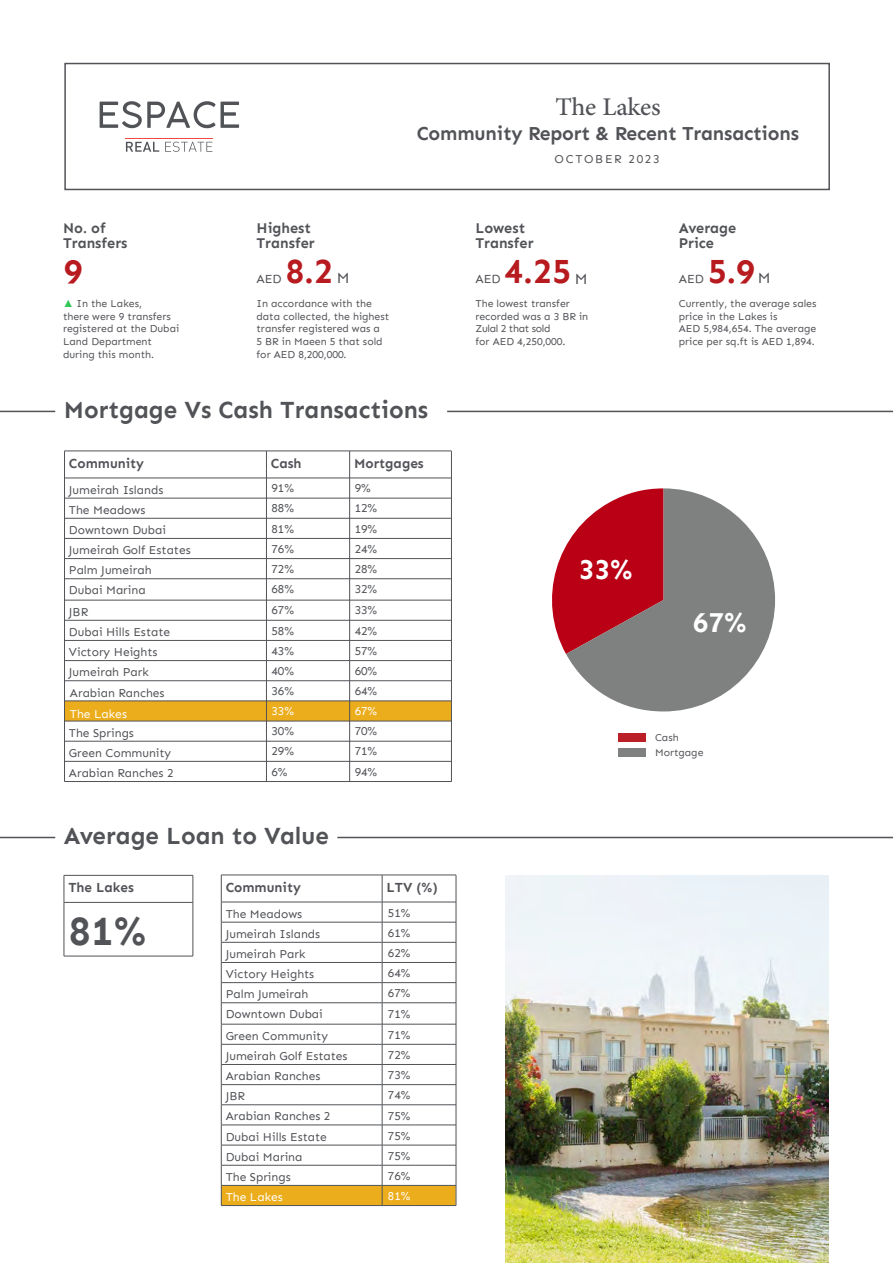
<style>
.page{position:relative;width:893px;height:1263px;background:#fff}
.page>*{position:absolute;margin:0;border:0;box-sizing:border-box;transform-origin:0 0}
.t1{font:700 40.5px "Sen";color:#515357}
.t2{font:35.7px "Adobe Arabic";letter-spacing:-.01em;color:#515357}
.t3{font:700 34.35px "Sen";color:#b71a1f}
.t4{font:700 28.05px "Sen";color:#fff}
.t5{font:700 24px "Sen";color:#515357}
.t6{font:700 19.2px "Sen";letter-spacing:-.01em;color:#515357}
.t7{font:700 14.55px/15.6px "Sen";color:#515357}
.t8{font:700 13.5px "Sen";color:#515357}
.t9{font:12.3px "Sen";color:#515357}
.t10{font:12px/20.1px "Sen";color:#515357}
.t11{font:12px "Sen";color:#fff}
.t12{font:12px "Sen";letter-spacing:.14em;color:#515357}
.t13{font:10.5px/12.6px "Sen";color:#515357}
.s1{font-weight:400;font-size:15.6px;color:#515357}
.s2{font-family:"Arial";font-weight:900;color:#34c659}
</style>
<div class="page">
<div style="left:65px;top:702px;width:386px;height:19px;background:#ecad1d"></div>
<hr style="left:64px;top:451px;width:387px;height:1px;background:#515357">
<hr style="left:64px;top:451px;width:1px;height:330px;background:#515357">
<hr style="left:266px;top:451px;width:1px;height:330px;background:#515357">
<hr style="left:349px;top:451px;width:1px;height:330px;background:#515357">
<hr style="left:451px;top:451px;width:1px;height:330px;background:#515357">
<hr style="left:64px;top:478px;width:388px;height:1px;background:#515357">
<hr style="left:64px;top:761px;width:388px;height:1px;background:#515357">
<hr style="left:64px;top:781px;width:388px;height:1px;background:#515357">
<hr style="left:64px;top:498px;width:388px;height:1px;background:#515357">
<hr style="left:64px;top:518px;width:388px;height:1px;background:#515357">
<hr style="left:64px;top:538px;width:388px;height:1px;background:#515357">
<hr style="left:64px;top:558px;width:388px;height:1px;background:#515357">
<hr style="left:64px;top:578px;width:388px;height:1px;background:#515357">
<hr style="left:64px;top:600px;width:388px;height:1px;background:#515357">
<hr style="left:64px;top:620px;width:388px;height:1px;background:#515357">
<hr style="left:64px;top:640px;width:388px;height:1px;background:#515357">
<hr style="left:64px;top:660px;width:388px;height:1px;background:#515357">
<hr style="left:64px;top:680px;width:388px;height:1px;background:#515357">
<hr style="left:64px;top:701px;width:388px;height:1px;background:#515357">
<hr style="left:64px;top:721px;width:388px;height:1px;background:#515357">
<hr style="left:64px;top:741px;width:388px;height:1px;background:#515357">
<img style="left:505px;top:875px;width:324px;height:388px">
<svg style="left:552px;top:546px;width:14px;height:108px"></svg>
<svg style="left:566px;top:488px;width:209px;height:223px;fill:#7f8080"></svg>
<div style="left:619px;top:733px;width:27px;height:9px;background:#bb2026"></div>
<div style="left:619px;top:748px;width:27px;height:9px;background:#7f8080"></div>
<hr style="left:447px;top:411px;width:446px;height:1px;background:#515357">
<hr style="left:0;top:411px;width:55px;height:1px;background:#515357">
<hr style="left:64px;top:875px;width:129px;height:1px;background:#515357">
<svg style="left:64px;top:875px;width:1px;height:27px"></svg>
<svg style="left:193px;top:875px;width:1px;height:27px"></svg>
<hr style="left:64px;top:902px;width:129px;height:1px;background:#515357">
<hr style="left:64px;top:902px;width:1px;height:54px;background:#515357">
<hr style="left:193px;top:902px;width:1px;height:54px;background:#515357">
<hr style="left:64px;top:956px;width:129px;height:1px;background:#515357">
<hr style="left:337px;top:837px;width:556px;height:1px;background:#515357">
<hr style="left:0;top:837px;width:55px;height:1px;background:#515357">
<div style="left:64px;top:63px;width:766px;height:127px;border:2px solid #515357"></div>
<svg style="left:100px;top:101px;width:115px;height:27px"></svg>
<svg style="left:221px;top:102px;width:18px;height:26px"></svg>
<svg style="left:126px;top:142px;width:33px;height:10px"></svg>
<svg style="left:165px;top:142px;width:47px;height:10px"></svg>
<hr style="left:125px;top:138px;width:88px;height:1px;background:#f44742">
<svg style="left:221px;top:875px;width:235px;height:330px"></svg>
<hr style="left:221px;top:1205px;width:161px;height:1px;background:#515357">
<hr style="left:382px;top:1205px;width:74px;height:1px;background:#515357">
<hr style="left:456px;top:875px;width:1px;height:330px;background:#515357">
<h2 class="t2" style="left:556px;top:82px;width:106px">The Lakes</h2>
<h3 class="t6" style="left:417px;top:122px;width:384px">Community Report &amp; Recent Transactions</h3>
<p class="t12" style="left:555px;top:152px;width:106px">OCTOBER 2023</p>
<p class="t7" style="left:63px;top:220px;width:66px">No. of<br>Transfers</p>
<p class="t7" style="left:257px;top:220px;width:60px">Highest<br>Transfer</p>
<p class="t7" style="left:475px;top:220px;width:60px">Lowest<br>Transfer</p>
<p class="t7" style="left:679px;top:220px;width:59px">Average<br>Price</p>
<h3 class="t3" style="left:64px;top:252px;width:21px">9</h3>
<h3 class="t3" style="left:285px;top:252px;width:66px">8.2 <span class="s1">M</span></h3>
<p class="t9" style="left:257px;top:272px;width:27px">AED</p>
<p class="t13" style="left:63px;top:297px;width:118px"><span class="s2">▲</span> In the Lakes,<br>there were 9 transfers registered at the Dubai<br>Land Department during this month.</p>
<p class="t13" style="left:257px;top:297px;width:134px">In accordance with the data collected, the highest transfer registered was a<br>5 BR in Maeen 5 that sold for AED 8,200,000.</p>
<h3 class="t5" style="left:64px;top:396px;width:366px">Mortgage Vs Cash Transactions</h3>
<p class="t8" style="left:69px;top:456px;width:77px">Community</p>
<p class="t8" style="left:271px;top:456px;width:32px">Cash</p>
<p class="t8" style="left:354px;top:456px;width:71px">Mortgages</p>
<p class="t10" style="left:69px;top:480px;width:123px">Jumeirah Islands<br>The Meadows<br>Downtown Dubai<br>Jumeirah Golf Estates<br>Palm Jumeirah<br>Dubai Marina</p>
<p class="t10" style="left:69px;top:622px;width:103px">Dubai Hills Estate<br>Victory Heights<br>Jumeirah Park</p>
<p class="t10" style="left:69px;top:602px;width:21px">JBR</p>
<p class="t10" style="left:271px;top:478px;width:24px">91%</p>
<p class="t10" style="left:355px;top:478px;width:18px">9%</p>
<p class="t10" style="left:271px;top:498px;width:24px">88%</p>
<p class="t10" style="left:355px;top:498px;width:24px">12%</p>
<p class="t10" style="left:271px;top:518px;width:24px">81%</p>
<p class="t10" style="left:355px;top:518px;width:24px">19%</p>
<p class="t10" style="left:271px;top:539px;width:24px">76%</p>
<p class="t10" style="left:355px;top:539px;width:24px">24%</p>
<p class="t10" style="left:271px;top:559px;width:24px">72%</p>
<p class="t10" style="left:355px;top:559px;width:24px">28%</p>
<p class="t10" style="left:271px;top:579px;width:24px">68%</p>
<p class="t10" style="left:355px;top:579px;width:24px">32%</p>
<p class="t10" style="left:271px;top:600px;width:24px">67%</p>
<p class="t10" style="left:355px;top:600px;width:24px">33%</p>
<p class="t10" style="left:271px;top:620px;width:24px">58%</p>
<p class="t10" style="left:355px;top:620px;width:24px">42%</p>
<p class="t10" style="left:271px;top:641px;width:24px">43%</p>
<p class="t10" style="left:355px;top:641px;width:24px">57%</p>
<p class="t10" style="left:271px;top:661px;width:24px">40%</p>
<p class="t10" style="left:355px;top:661px;width:24px">60%</p>
<p class="t10" style="left:70px;top:683px;width:96px">Arabian Ranches</p>
<p class="t11" style="left:70px;top:706px;width:59px">The Lakes</p>
<p class="t10" style="left:271px;top:681px;width:24px">36%</p>
<p class="t10" style="left:355px;top:681px;width:24px">64%</p>
<p class="t11" style="left:271px;top:704px;width:24px">33%</p>
<p class="t11" style="left:355px;top:704px;width:24px">67%</p>
<p class="t10" style="left:69px;top:723px;width:106px">The Springs<br>Green Community<br>Arabian Ranches 2</p>
<p class="t10" style="left:271px;top:721px;width:24px">30%</p>
<p class="t10" style="left:355px;top:721px;width:24px">70%</p>
<p class="t10" style="left:271px;top:741px;width:24px">29%</p>
<p class="t10" style="left:355px;top:741px;width:24px">71%</p>
<p class="t10" style="left:271px;top:761px;width:18px">6%</p>
<p class="t10" style="left:355px;top:761px;width:24px">94%</p>
<h3 class="t5" style="left:64px;top:822px;width:267px">Average Loan to Value</h3>
<p class="t8" style="left:68px;top:880px;width:67px">The Lakes</p>
<h1 class="t1" style="left:68px;top:908px;width:80px">81%</h1>
<p class="t8" style="left:226px;top:880px;width:77px">Community</p>
<p class="t8" style="left:387px;top:880px;width:53px">LTV (%)</p>
<p class="t10" style="left:226px;top:904px;width:99px">The Meadows<br>Jumeirah Islands<br>Jumeirah Park<br>Victory Heights<br>Palm Jumeirah<br>Downtown Dubai</p>
<p class="t10" style="left:226px;top:1026px;width:123px">Green Community<br>Jumeirah Golf Estates<br>Arabian Ranches<br>JBR<br>Arabian Ranches 2<br>Dubai Hills Estate<br>Dubai Marina<br>The Springs</p>
<p class="t11" style="left:226px;top:1190px;width:59px">The Lakes</p>
<p class="t10" style="left:388px;top:903px;width:24px;text-align:justify">51% 61% 62% 64% 67% 71%</p>
<p class="t10" style="left:388px;top:1025px;width:24px;text-align:justify">71% 72% 73% 74% 75% 75% 75% 76%</p>
<p class="t11" style="left:388px;top:1189px;width:24px">81%</p>
<h3 class="t3" style="left:504px;top:252px;width:85px">4.25 <span class="s1">M</span></h3>
<p class="t9" style="left:475px;top:272px;width:27px">AED</p>
<h3 class="t3" style="left:708px;top:252px;width:64px">5.9 <span class="s1">M</span></h3>
<p class="t9" style="left:679px;top:272px;width:27px">AED</p>
<p class="t13" style="left:475px;top:297px;width:114px">The lowest transfer recorded was a 3 BR in<br>Zulal 2 that sold<br>for AED 4,250,000.</p>
<p class="t13" style="left:679px;top:297px;width:139px">Currently, the average sales price in the Lakes is<br>AED 5,984,654. The average price per sq.ft is AED 1,894.</p>
<h3 class="t4" style="left:579px;top:553px;width:55px">33%</h3>
<h3 class="t4" style="left:693px;top:606px;width:55px">67%</h3>
<p class="t13" style="left:655px;top:730px;width:50px;line-height:15px">Cash<br>Mortgage</p>
</div>
